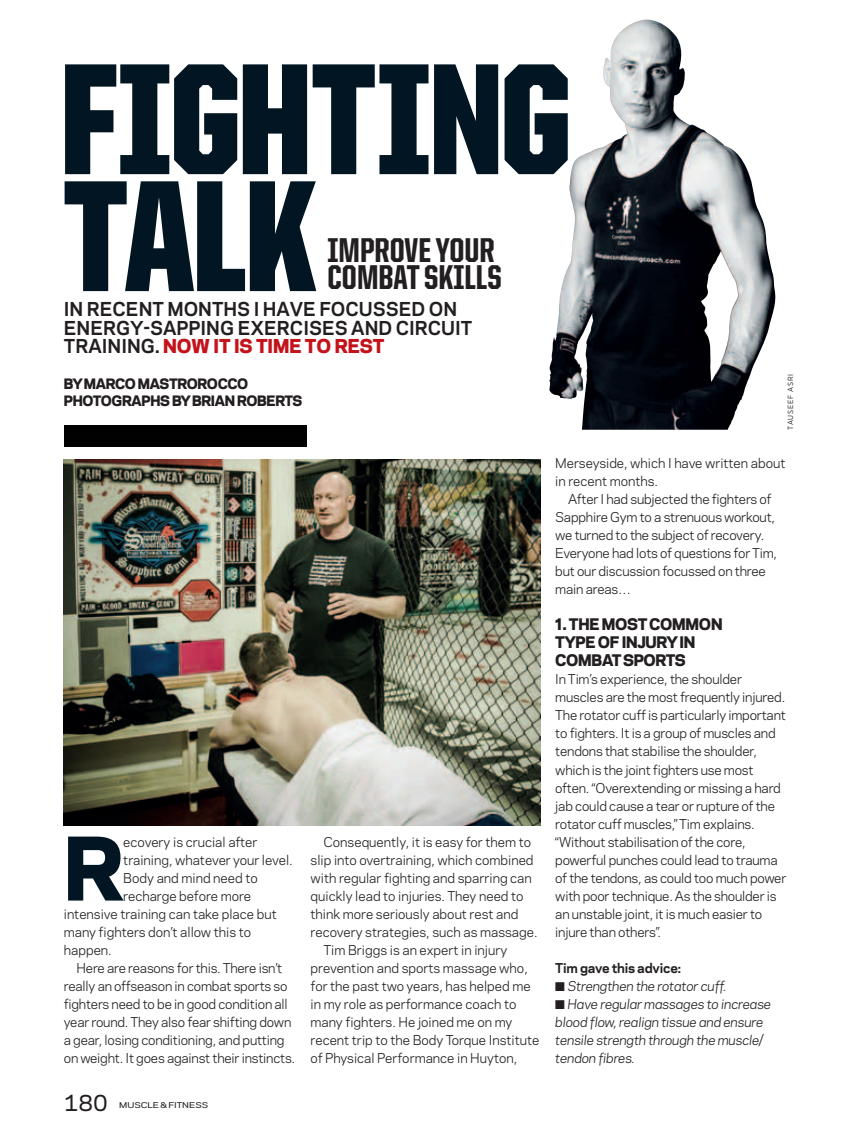
<style>
.page{position:relative;width:851px;height:1136px;background:#fff}
.page>*{position:absolute;margin:0;border:0;box-sizing:border-box;transform-origin:0 0}
.t1{font:900 159px "United Sans Cond";letter-spacing:-.02em;color:#011622}
.t2{font:800 82.05px "Galaxie Polaris";color:#011622}
.t3{font:800 34.5px/27px "United Sans Cond";color:#231f20}
.t4{font:500 21px "Galaxie Polaris";color:#231f20}
.t5{font:700 18px/18px "Galaxie Polaris";color:#231f20}
.t6{font:800 15px/18px "Galaxie Polaris";letter-spacing:-.015em;color:#231f20}
.t7{font:800 13.5px/16.5px "Galaxie Polaris";letter-spacing:-.02em;color:#231f20}
.t8{font:12.75px/18px "Galaxie Polaris";letter-spacing:-.015em;color:#231f20}
.t9{font:italic 12.75px/18px "Galaxie Polaris";letter-spacing:-.015em;color:#231f20}
.t10{font:700 12.75px "Galaxie Polaris";letter-spacing:-.015em;color:#231f20}
.t11{font:500 7.5px "Galaxie Polaris";color:#231f20;scale:1.2 1}
.t12{font:7.5px "Gotham Narrow";letter-spacing:.1em;color:#231f20}
.s1{font-weight:800;color:#c4121a}
</style>
<div class="page">
<img style="left:549px;top:20px;width:227px;height:409px">
<div style="left:64px;top:425px;width:242px;height:21px;background:#010101"></div>
<img style="left:64px;top:459px;width:476px;height:366px">
<h1 class="t1" style="left:59px;top:35px;width:513px">FIGHTING</h1>
<h1 class="t1" style="left:64px;top:152px;width:255px">TALK</h1>
<h3 class="t3" style="left:327px;top:237px;width:176px">IMPROVE YOUR<br>COMBAT SKILLS</h3>
<h3 class="t5" style="left:64px;top:299px;width:410px">IN RECENT MONTHS I HAVE FOCUSSED ON<br>ENERGY-SAPPING EXERCISES AND CIRCUIT<br>TRAINING. <span class="s1">NOW IT IS TIME TO REST</span></h3>
<p class="t7" style="left:64px;top:374px;width:186px">BY MARCO MASTROROCCO<br>PHOTOGRAPHS BY BRIAN ROB</p>
<p class="t7" style="left:266px;top:391px;width:19px">ERTS</p>
<h2 class="t2" style="left:64px;top:799px;width:61px">R</h2>
<p class="t8" style="left:123px;top:831px;width:136px">ecovery is crucial after</p>
<p class="t8" style="left:123px;top:849px;width:171px">training, whatever your level.</p>
<p class="t8" style="left:123px;top:867px;width:136px">Body and mind need to</p>
<p class="t8" style="left:123px;top:885px;width:129px">recharge before more</p>
<p class="t8" style="left:64px;top:903px;width:214px">intensive training can take place but</p>
<p class="t8" style="left:64px;top:921px;width:189px">many fighters don’t allow this to</p>
<p class="t8" style="left:64px;top:939px;width:50px">happen.</p>
<p class="t8" style="left:77px;top:957px;width:207px">Here are reasons for this. There isn’t</p>
<p class="t8" style="left:64px;top:975px;width:225px">really an offseason in combat sports so</p>
<p class="t8" style="left:64px;top:993px;width:225px">fighters need to be in good condition all</p>
<p class="t8" style="left:64px;top:1011px;width:229px">year round. They also fear shifting down</p>
<p class="t8" style="left:64px;top:1029px;width:222px">a gear, losing conditioning, and putting</p>
<p class="t8" style="left:64px;top:1047px;width:233px">on weight. It goes against their instincts.</p>
<h3 class="t4" style="left:64px;top:1087px;width:46px">180</h3>
<p class="t11" style="left:119px;top:1099px;width:76px">MUSCLE &amp; FITNESS</p>
<p class="t8" style="left:323px;top:831px;width:209px">Consequently, it is easy for them to</p>
<p class="t8" style="left:310px;top:849px;width:224px">slip into overtraining, which combined</p>
<p class="t8" style="left:310px;top:867px;width:223px">with regular fighting and sparring can</p>
<p class="t8" style="left:310px;top:885px;width:214px">quickly lead to injuries. They need to</p>
<p class="t8" style="left:310px;top:903px;width:209px">think more seriously about rest and</p>
<p class="t8" style="left:310px;top:921px;width:228px">recovery strategies, such as massage.</p>
<p class="t8" style="left:323px;top:939px;width:185px">Tim Briggs is an expert in injury</p>
<p class="t8" style="left:310px;top:957px;width:219px">prevention and sports massage who,</p>
<p class="t8" style="left:310px;top:975px;width:221px">for the past two years, has helped me</p>
<p class="t8" style="left:310px;top:993px;width:207px">in my role as performance coach to</p>
<p class="t8" style="left:310px;top:1011px;width:203px">many fighters. He joined me on my</p>
<p class="t8" style="left:310px;top:1029px;width:230px">recent trip to the Body Torque Institute</p>
<p class="t8" style="left:310px;top:1047px;width:208px">of Physical Performance in Huyton,</p>
<p class="t12" style="left:785px;top:429px;width:58px;rotate:-90deg">tauseef asri</p>
<p class="t8" style="left:555px;top:453px;width:232px">Merseyside, which I have written about in recent months.</p>
<p class="t8" style="left:555px;top:489px;width:223px;text-indent:13px">After I had subjected the fighters of<br>Sapphire Gym to a strenuous workout, we turned to the subject of recovery.<br>Everyone had lots of questions for Tim, but our discussion focussed on three main areas…</p>
<p class="t6" style="left:555px;top:614px;width:167px">1. THE MOST COMMON<br>TYPE OF INJURY IN<br>COMBAT SPORTS</p>
<p class="t8" style="left:555px;top:669px;width:232px">In Tim’s experience, the shoulder muscles are the most frequently injured.<br>The rotator cuff is particularly important to fighters. It is a group of muscles and tendons that stabilise the shoulder, which is the joint fighters use most often. “Overextending or missing a hard jab could cause a tear or rupture of the rotator cuff muscles,” Tim explains. “Without stabilisation of the core, powerful punches could lead to trauma of the tendons, as could too much power with poor technique. As the shoulder is an unstable joint, it is much easier to injure than others”.</p>
<p class="t10" style="left:555px;top:958px;width:127px">Tim gave this advice:</p>
<p class="t9" style="left:555px;top:975px;width:173px">■ Strengthen the rotator cuff.</p>
<p class="t9" style="left:555px;top:993px;width:217px">■ Have regular massages to increase blood flow, realign tissue and ensure tensile strength through the muscle/ tendon fibres.</p>
</div>
